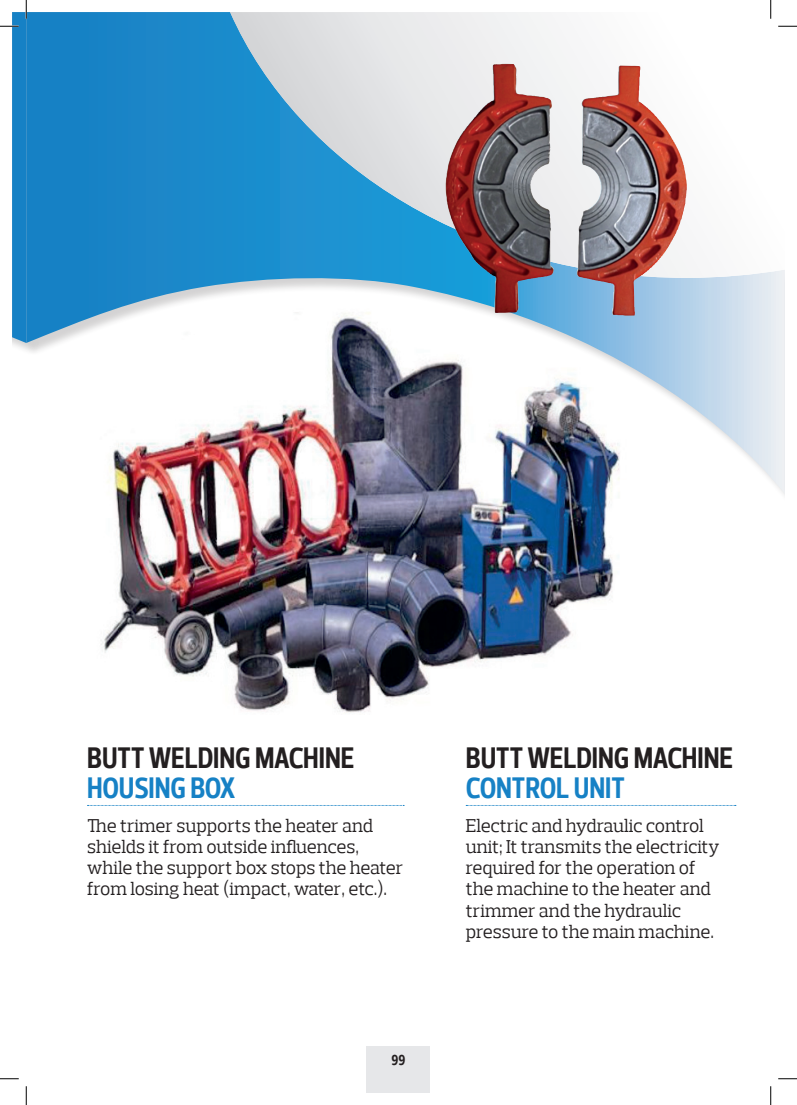
<style>
.page{position:relative;width:797px;height:1105px;background:#fff}
.page>*{position:absolute;margin:0;border:0;box-sizing:border-box;transform-origin:0 0}
.t1{font:700 30px "Prelo Condensed Bold R";color:#231f20}
.t2{font:700 30px "Prelo Condensed Bold R";letter-spacing:-.01em;color:#1681c5}
.t3{font:18.75px/21.2px "Prelo Slab Book";letter-spacing:-.01em;color:#231f20}
.t4{font:700 15px "Prelo Condensed Bold R";color:#231f20}
</style>
<div class="page">
<img style="left:101px;top:507px;width:513px;height:206px">
<div style="left:27px;top:12px;width:758px;height:495px;background:#231f20;opacity:.2"></div>
<img style="left:26px;top:12px;width:759px;height:482px">
<svg style="left:230px;top:12px;width:555px;height:266px"></svg>
<svg style="left:466px;top:805px;width:270px;height:1px"></svg>
<svg style="left:87px;top:805px;width:317px;height:1px"></svg>
<img style="left:445px;top:64px;width:55px;height:186px">
<div style="left:367px;top:1047px;width:63px;height:46px;background:#e6e7e9"></div>
<svg style="left:778px;top:25px;width:19px;height:2px"></svg>
<svg style="left:0;top:1078px;width:19px;height:1px"></svg>
<svg style="left:778px;top:1078px;width:19px;height:1px"></svg>
<svg style="left:0;top:0;width:27px;height:343px"></svg>
<svg style="left:25px;top:1086px;width:2px;height:19px"></svg>
<svg style="left:770px;top:0;width:1px;height:19px"></svg>
<svg style="left:770px;top:1086px;width:1px;height:19px"></svg>
<h1 class="t1" style="left:87px;top:739px;width:269px">BUTT WELDING MACHINE</h1>
<h1 class="t2" style="left:87px;top:769px;width:147px">HOUSING BOX</h1>
<p class="t3" style="left:87px;top:814px;width:317px">The trimer supports the heater and shields it from outside influences, while the support box stops the heater from losing heat (impact, water, etc.).</p>
<p class="t4" style="left:391px;top:1050px;width:15px">99</p>
<h1 class="t1" style="left:466px;top:739px;width:269px">BUTT WELDING MACHINE</h1>
<h1 class="t2" style="left:466px;top:769px;width:160px">CONTROL UNIT</h1>
<p class="t3" style="left:466px;top:814px;width:255px">Electric and hydraulic control unit; It transmits the electricity required for the operation of the machine to the heater and trimmer and the hydraulic pressure to the main machine.</p>
</div>
